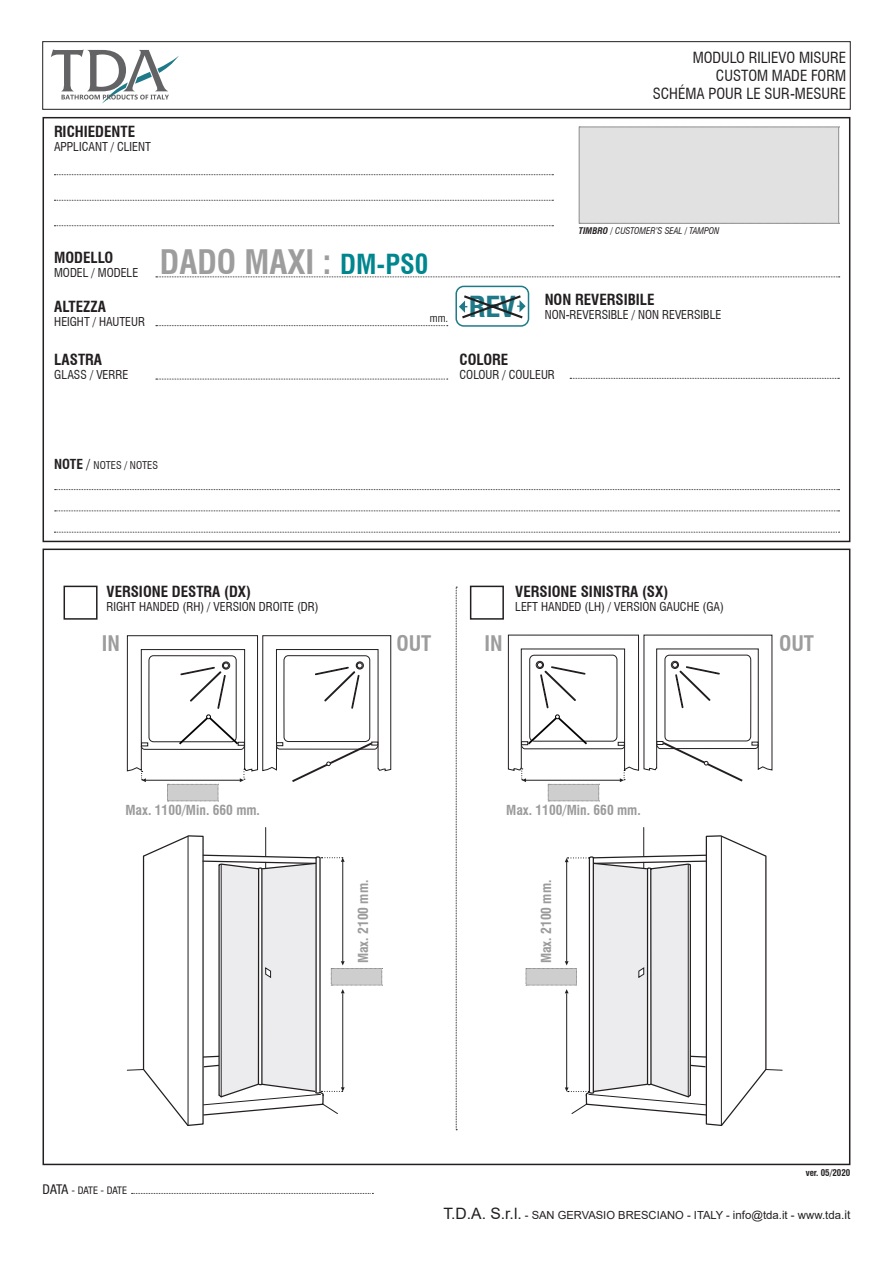
<style>
.page{position:relative;width:893px;height:1263px;background:#fff}
.page>*{position:absolute;margin:0;border:0;box-sizing:border-box;transform-origin:0 0}
.t1{font:700 condensed 33px "Swiss 721 BT";color:#9d9d9d}
.t2{font:700 condensed 29.7px "Helvetica Neue LT Pro";color:#1e7a89}
.t3{font:700 condensed 27px "Swiss 721 BT";color:#00868e}
.t4{font:700 condensed 21px "Swiss 721 BT";color:#9d9d9d}
.t5{font:700 condensed 15px "Swiss 721 BT";color:#231f20}
.t6{font:condensed 15px "Swiss 721 BT";color:#231f20}
.t7{font:700 condensed 13.5px "Swiss 721 BT";color:#9c9b9b}
.t8{font:condensed 12px "Swiss 721 BT";color:#231f20}
.t9{font:11.1px "Arial";color:#231f20}
.t10{font:condensed 10.5px "Swiss 721 BT";color:#231f20}
.t11{font:condensed 10.5px "Helvetica Neue LT Pro";color:#231f20}
.t12{font:italic condensed 9px "Swiss 721 BT";color:#231f20}
.t13{font:700 condensed 9px "Swiss 721 BT";color:#231f20}
.s1{font-weight:700}
.s2{font-weight:700;font-size:13.5px}
.s3{font-size:13.5px}
.s4{font-size:15.6px}
.s5{font-size:11.4px}
.s6{font-size:12px}
</style>
<div class="page">
<svg style="left:132px;top:1193px;width:241px;height:1px"></svg>
<div style="left:43px;top:41px;width:807px;height:68px;border:1px solid #231f20"></div>
<svg style="left:51px;top:50px;width:128px;height:53px"></svg>
<svg style="left:54px;top:200px;width:499px;height:1px"></svg>
<svg style="left:54px;top:174px;width:499px;height:1px"></svg>
<svg style="left:54px;top:225px;width:499px;height:1px"></svg>
<svg style="left:55px;top:489px;width:784px;height:1px"></svg>
<svg style="left:55px;top:510px;width:784px;height:1px"></svg>
<svg style="left:54px;top:532px;width:786px;height:1px"></svg>
<div style="left:579px;top:126px;width:261px;height:98px;background:#e1e1e1"></div>
<div style="left:43px;top:117px;width:807px;height:425px;border:2px solid #231f20"></div>
<div style="left:64px;top:586px;width:34px;height:34px;border:2px solid #231f20"></div>
<svg style="left:456px;top:587px;width:1px;height:543px"></svg>
<div style="left:470px;top:586px;width:34px;height:34px;border:2px solid #231f20"></div>
<svg style="left:156px;top:379px;width:292px;height:1px"></svg>
<svg style="left:570px;top:378px;width:269px;height:1px"></svg>
<svg style="left:156px;top:325px;width:292px;height:1px"></svg>
<svg style="left:156px;top:276px;width:684px;height:1px"></svg>
<div style="left:455px;top:286px;width:74px;height:41px;border:2px solid #1e7a89;border-radius:8px"></div>
<svg style="left:459px;top:295px;width:67px;height:24px"></svg>
<svg style="left:142px;top:834px;width:241px;height:292px"></svg>
<svg style="left:126px;top:635px;width:266px;height:167px"></svg>
<svg style="left:526px;top:834px;width:241px;height:292px"></svg>
<svg style="left:507px;top:634px;width:266px;height:168px"></svg>
<p class="t5" style="left:54px;top:122px;width:83px">RICHIEDENTE</p>
<p class="t8" style="left:54px;top:140px;width:98px">APPLICANT / CLIENT</p>
<p class="t6" style="left:693px;top:48px;width:155px">MODULO RILIEVO MISURE</p>
<p class="t6" style="left:716px;top:66px;width:132px">CUSTOM MADE FORM</p>
<p class="t6" style="left:653px;top:84px;width:195px">SCHÉMA POUR LE SUR-MESURE</p>
<p class="t12" style="left:579px;top:225px;width:142px"><span class="s1">TIMBRO</span> / CUSTOMER’S SEAL / TAMPON</p>
<p class="t5" style="left:54px;top:248px;width:61px">MODELLO</p>
<p class="t8" style="left:54px;top:265px;width:86px">MODEL / MODELE</p>
<p class="t1" style="left:160px;top:242px;width:173px">DADO MAXI :</p>
<p class="t3" style="left:340px;top:248px;width:90px">DM-PS0</p>
<p class="t5" style="left:54px;top:297px;width:53px">ALTEZZA</p>
<p class="t8" style="left:54px;top:314px;width:92px">HEIGHT / HAUTEUR</p>
<p class="t10" style="left:430px;top:312px;width:20px">mm.</p>
<p class="t2" style="left:469px;top:289px;width:48px">REV</p>
<p class="t5" style="left:545px;top:290px;width:111px">NON REVERSIBILE</p>
<p class="t8" style="left:545px;top:307px;width:178px">NON-REVERSIBLE / NON REVERSIBLE</p>
<p class="t5" style="left:54px;top:350px;width:49px">LASTRA</p>
<p class="t8" style="left:54px;top:368px;width:76px">GLASS / VERRE</p>
<p class="t5" style="left:460px;top:351px;width:50px">COLORE</p>
<p class="t8" style="left:460px;top:368px;width:97px">COLOUR / COULEUR</p>
<p class="t10" style="left:54px;top:459px;width:106px"><span class="s2">NOTE</span> <span class="s3">/</span> NOTES / NOTES</p>
<p class="t5" style="left:106px;top:583px;width:146px">VERSIONE DESTRA (DX)</p>
<p class="t8" style="left:106px;top:600px;width:214px">RIGHT HANDED (RH) / VERSION DROITE (DR)</p>
<p class="t5" style="left:515px;top:583px;width:155px">VERSIONE SINISTRA (SX)</p>
<p class="t8" style="left:515px;top:600px;width:210px">LEFT HANDED (LH) / VERSION GAUCHE (GA)</p>
<p class="t4" style="left:102px;top:630px;width:20px">IN</p>
<p class="t4" style="left:396px;top:630px;width:36px">OUT</p>
<p class="t4" style="left:485px;top:630px;width:20px">IN</p>
<p class="t4" style="left:779px;top:630px;width:36px">OUT</p>
<p class="t7" style="left:125px;top:802px;width:136px">Max. 1100/Min. 660 mm.</p>
<p class="t11" style="left:43px;top:1184px;width:86px"><span class="s3">DATA</span> - DATE - DATE</p>
<p class="t7" style="left:506px;top:802px;width:136px">Max. 1100/Min. 660 mm.</p>
<p class="t7" style="left:355px;top:963px;width:85px;rotate:-90deg">Max. 2100 mm.</p>
<p class="t7" style="left:538px;top:963px;width:85px;rotate:-90deg">Max. 2100 mm.</p>
<p class="t13" style="left:806px;top:1167px;width:46px">ver. 05/2020</p>
<p class="t9" style="left:443px;top:1207px;width:408px"><span class="s4">T.D.A. S.r.l.</span> - SAN GERVASIO BRESCIANO - ITALY - <span class="s5">info@tda.it - www.tda</span><span class="s6">.it</span></p>
</div>
